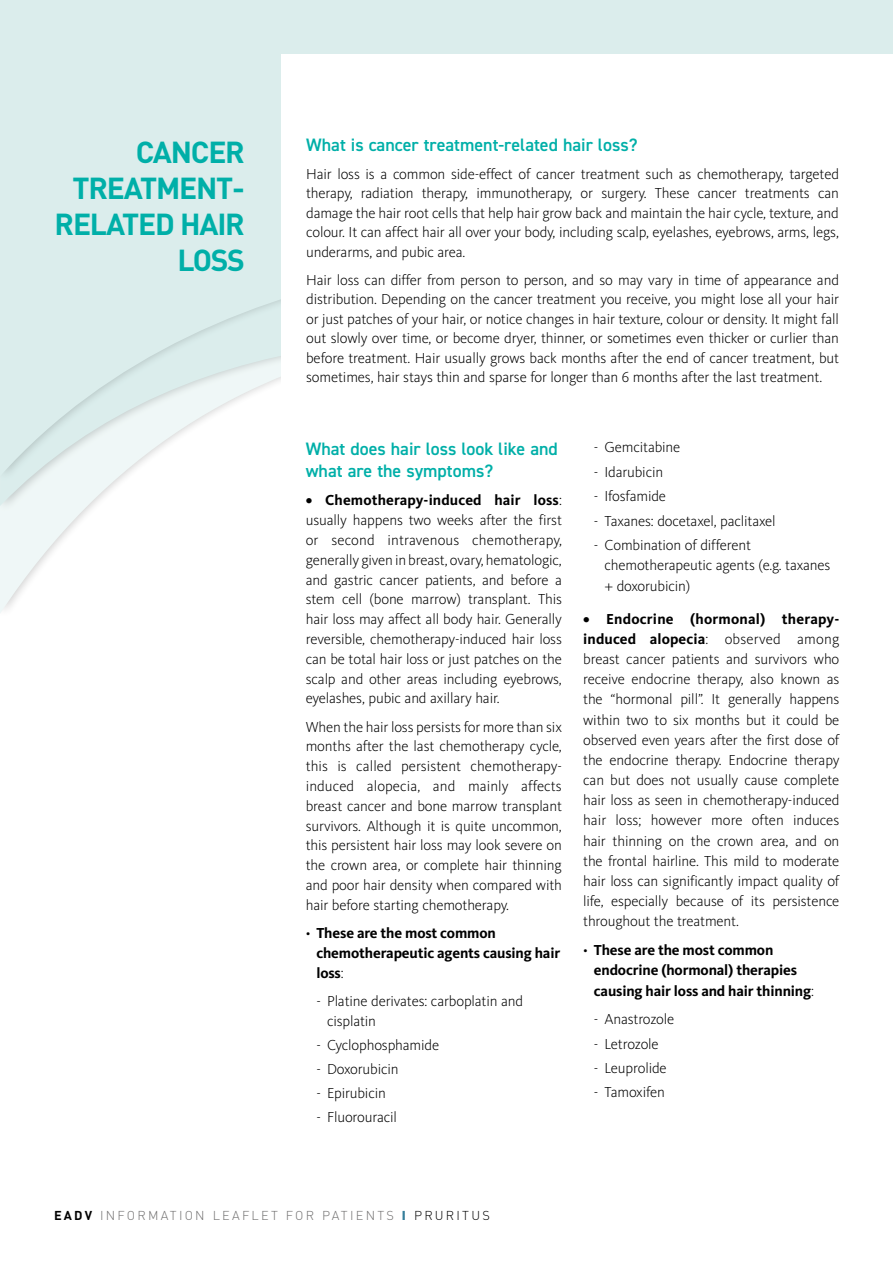
<style>
.page{position:relative;width:893px;height:1263px;background:#fff}
.page>*{position:absolute;margin:0;border:0;box-sizing:border-box;transform-origin:0 0}
.t1{font:700 30px/36px "DIN";letter-spacing:-.04em;color:#00afa8;text-align:right}
.t2{font:600 18px/21.9px "DIN2014";color:#00afa8}
.t3{font:300 15px/19.8px "Kievit Pro";letter-spacing:-.01em;color:#000;text-align:justify}
.t4{font:700 15px/19.8px "Kievit Pro";letter-spacing:-.01em;color:#000}
.t5{font:300 12.75px "DIN";letter-spacing:.175em;color:#706f6f}
.s1{font-weight:700}
.s2{font-weight:300}
.s3{font-weight:700;color:#000}
.s4{font-weight:900;color:#357e9b}
.s5{color:#000}
</style>
<div class="page">
<svg style="left:0;top:0;width:893px;height:613px"></svg>
<div style="left:281px;top:54px;width:612px;height:393px;background:#fff"></div>
<h1 class="t1" style="left:55px;top:133px;width:192px">CANCER<br>TREATMENT-<br>RELATED HAIR<br>LOSS</h1>
<p class="t2" style="left:306px;top:133px;width:333px">What is cancer treatment-related hair loss?</p>
<p class="t3" style="left:306px;top:164px;width:534px">Hair loss is a common side-effect of cancer treatment such as chemotherapy, targeted therapy, radiation therapy, immunotherapy, or surgery. These cancer treatments can damage the hair root cells that help hair grow back and maintain the hair cycle, texture, and colour. It can affect hair all over your body, including scalp, eyelashes, eyebrows, arms, legs, underarms, and pubic area.</p>
<p class="t3" style="left:306px;top:270px;width:534px">Hair loss can differ from person to person, and so may vary in time of appearance and distribution. Depending on the cancer treatment you receive, you might lose all your hair or just patches of your hair, or notice changes in hair texture, colour or density. It might fall out slowly over time, or become dryer, thinner, or sometimes even thicker or curlier than before treatment. Hair usually grows back months after the end of cancer treatment, but sometimes, hair stays thin and sparse for longer than 6 months after the last treatment.</p>
<p class="t2" style="left:306px;top:438px;width:254px">What does hair loss look like and what are the symptoms?</p>
<p class="t3" style="left:306px;top:490px;width:258px"><span class="s1">• Chemotherapy-induced hair loss</span>: usually happens two weeks after the first or second intravenous chemotherapy, generally given in breast, ovary, hematologic, and gastric cancer patients, and before a stem cell (bone marrow) transplant. This hair loss may affect all body hair. Generally reversible, chemotherapy-induced hair loss can be total hair loss or just patches on the scalp and other areas including eyebrows, eyelashes, pubic and axillary hair.</p>
<p class="t3" style="left:306px;top:717px;width:258px">When the hair loss persists for more than six months after the last chemotherapy cycle, this is called persistent chemotherapy&shy;induced alopecia, and mainly affects breast cancer and bone marrow transplant survivors. Although it is quite uncommon, this persistent hair loss may look severe on the crown area, or complete hair thinning and poor hair density when compared with hair before starting chemotherapy.</p>
<p class="t4" style="left:316px;top:923px;width:245px;text-indent:-11px"><span class="s2">•</span> These are the most common chemotherapeutic agents causing hair loss<span class="s2">:</span></p>
<p class="t3" style="left:327px;top:991px;width:198px;text-indent:-11px">- Platine derivates: carboplatin and cisplatin</p>
<p class="t3" style="left:316px;top:1035px;width:124px">- Cyclophosphamide</p>
<p class="t3" style="left:316px;top:1059px;width:84px">- Doxorubicin</p>
<p class="t3" style="left:316px;top:1083px;width:71px">- Epirubicin</p>
<p class="t3" style="left:316px;top:1107px;width:82px">- Fluorouracil</p>
<p class="t3" style="left:594px;top:437px;width:88px">- Gemcitabine</p>
<p class="t3" style="left:594px;top:462px;width:71px">- Idarubicin</p>
<p class="t3" style="left:594px;top:486px;width:74px">- Ifosfamide</p>
<p class="t3" style="left:594px;top:511px;width:183px">- Taxanes: docetaxel, paclitaxel</p>
<p class="t3" style="left:604px;top:535px;width:227px;line-height:20.2px;text-align:left;text-indent:-11px">- Combination of different chemotherapeutic agents (e.g. taxanes + doxorubicin)</p>
<p class="t3" style="left:583px;top:608px;width:258px;line-height:20.2px"><span class="s1">• Endocrine (hormonal) therapy&shy;induced alopecia</span>: observed among breast cancer patients and survivors who receive endocrine therapy, also known as the “hormonal pill”. It generally happens within two to six months but it could be observed even years after the first dose of the endocrine therapy. Endocrine therapy can but does not usually cause complete hair loss as seen in chemotherapy-induced hair loss; however more often induces hair thinning on the crown area, and on the frontal hairline. This mild to moderate hair loss can significantly impact quality of life, especially because of its persistence throughout the treatment.</p>
<p class="t4" style="left:594px;top:940px;width:222px;line-height:20.2px;text-indent:-11px"><span class="s2">•</span> These are the most common endocrine (hormonal) therapies causing hair loss and hair thinning<span class="s2">:</span></p>
<p class="t3" style="left:594px;top:1009px;width:82px">- Anastrozole</p>
<p class="t3" style="left:594px;top:1034px;width:66px">- Letrozole</p>
<p class="t3" style="left:594px;top:1058px;width:74px">- Leuprolide</p>
<p class="t3" style="left:594px;top:1082px;width:73px">- Tamoxifen</p>
<p class="t5" style="left:54px;top:1207px;width:437px"><span class="s3">EADV</span> INFORMATION LEAFLET FOR PATIENTS <span class="s4">I</span> <span class="s5">PRURITUS</span></p>
</div>
